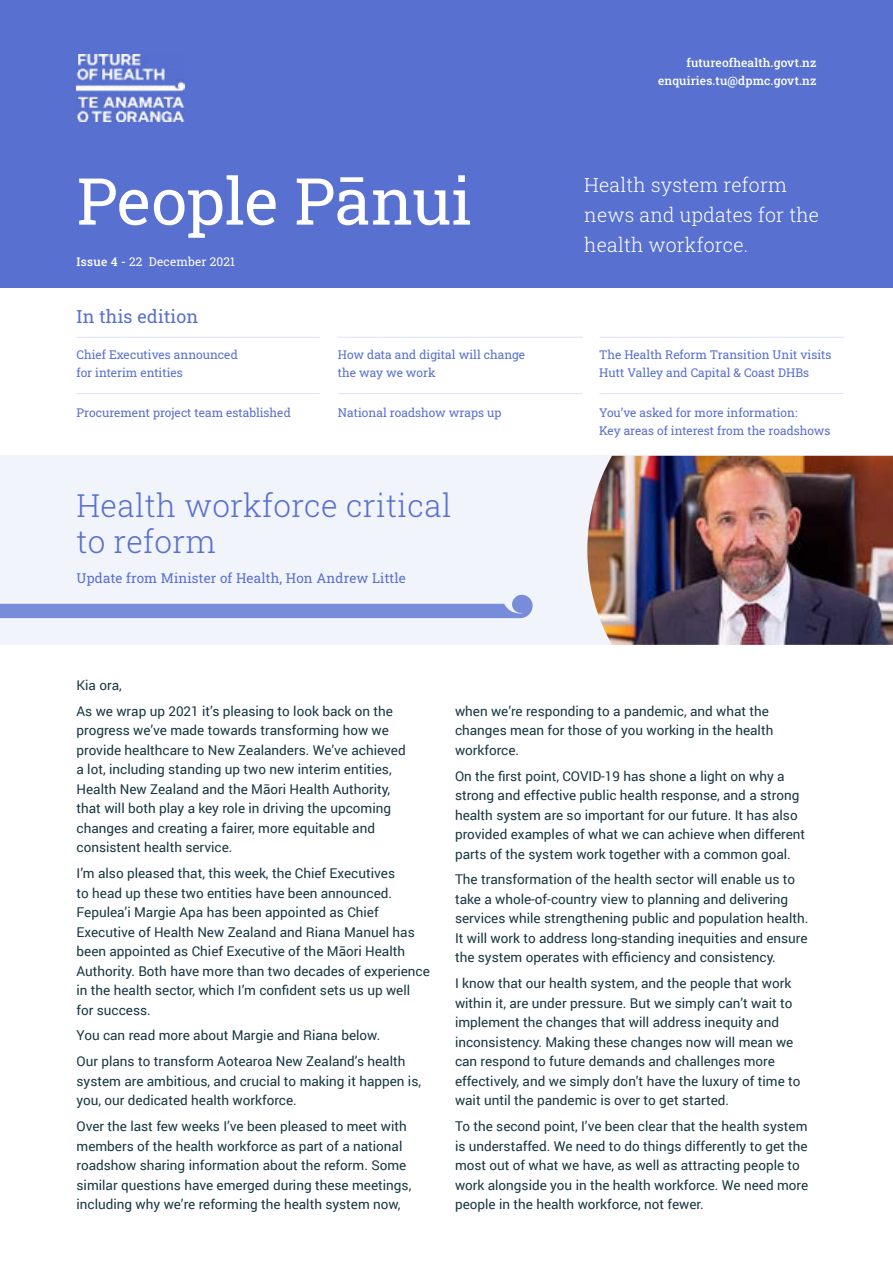
<style>
.page{position:relative;width:893px;height:1263px;background:#fff}
.page>*{position:absolute;margin:0;border:0;box-sizing:border-box;transform-origin:0 0}
.t1{font:64.8px "Roboto Slab";letter-spacing:-.005em;color:#fff}
.t2{font:300 31.5px/36px "Roboto Slab";letter-spacing:.01em;color:#5870d0}
.t3{font:300 19.5px/30px "Roboto Slab";letter-spacing:.01em;color:#fff}
.t4{font:18px "Roboto Slab";letter-spacing:.01em;color:#5870d0}
.t5{font:13.5px/19.5px "Roboto";color:#193743}
.t6{font:13.5px "Roboto Slab";letter-spacing:.01em;color:#5870d0}
.t7{font:12px/18px "Roboto Slab";color:#5870d0}
.t8{font:500 12px/18px "Roboto Slab";letter-spacing:.01em;color:#fff;text-align:right}
.t9{font:12px "Roboto Slab";letter-spacing:.01em;color:#fff}
.s1{font-weight:500}
</style>
<div class="page">
<div style="left:0;top:0;width:893px;height:287px;background:#5870d0"></div>
<img style="left:77px;top:55px;width:107px;height:66px">
<hr style="left:77px;top:337px;width:243px;height:1px;background:#dee2f6">
<hr style="left:338px;top:337px;width:245px;height:1px;background:#dee2f6">
<hr style="left:600px;top:337px;width:244px;height:1px;background:#dee2f6">
<hr style="left:77px;top:393px;width:243px;height:1px;background:#dee2f6">
<hr style="left:338px;top:393px;width:245px;height:1px;background:#dee2f6">
<hr style="left:600px;top:393px;width:244px;height:1px;background:#dee2f6">
<div style="left:0;top:455px;width:893px;height:189px;background:#f1f4fb"></div>
<img style="left:587px;top:456px;width:306px;height:189px">
<svg style="left:0;top:595px;width:533px;height:23px"></svg>
<p class="t8" style="left:658px;top:54px;width:160px">futureofhealth.govt.nz enquiries.tu@dpmc.govt.nz</p>
<h1 class="t1" style="left:77px;top:157px;width:397px">People Pānui</h1>
<h3 class="t3" style="left:584px;top:169px;width:236px">Health system reform news and updates for the health workforce.</h3>
<p class="t9" style="left:77px;top:253px;width:160px"><span class="s1">Issue 4 -</span> 22 December 2021</p>
<h3 class="t4" style="left:77px;top:304px;width:123px">In this edition</h3>
<p class="t7" style="left:77px;top:346px;width:163px">Chief Executives announced for interim entities</p>
<p class="t7" style="left:77px;top:403px;width:216px">Procurement project team established</p>
<p class="t7" style="left:338px;top:346px;width:189px">How data and digital will change the way we work</p>
<p class="t7" style="left:338px;top:403px;width:165px">National roadshow wraps up</p>
<h2 class="t2" style="left:77px;top:486px;width:377px">Health workforce critical to reform</h2>
<p class="t6" style="left:77px;top:569px;width:331px">Update from Minister of Health, Hon Andrew Little</p>
<p class="t7" style="left:599px;top:346px;width:234px">The Health Reform Transition Unit visits<br>Hutt Valley and Capital &amp; Coast DHBs</p>
<p class="t7" style="left:599px;top:403px;width:233px">You’ve asked for more information:<br>Key areas of interest from the roadshows</p>
<p class="t5" style="left:77px;top:671px;width:318px;line-height:26px">Kia ora,<br>As we wrap up 2021 it’s pleasing to look back on the</p>
<p class="t5" style="left:77px;top:720px;width:331px">progress we’ve made towards transforming how we provide healthcare to New Zealanders. We’ve achieved a lot, including standing up two new interim entities, Health New Zealand and the Māori Health Authority, that will both play a key role in driving the upcoming changes and creating a fairer, more equitable and consistent health service.</p>
<p class="t5" style="left:77px;top:863px;width:355px">I’m also pleased that, this week, the Chief Executives<br>to head up these two entities have been announced.<br>Fepulea’i Margie Apa has been appointed as Chief Executive of Health New Zealand and Riana Manuel has been appointed as Chief Executive of the Māori Health Authority. Both have more than two decades of experience in the health sector, which I’m confident sets us up well for success.</p>
<p class="t5" style="left:77px;top:1022px;width:330px;line-height:26px">You can read more about Margie and Riana below.<br>Our plans to transform Aotearoa New Zealand’s health</p>
<p class="t5" style="left:77px;top:1071px;width:346px">system are ambitious, and crucial to making it happen is, you, our dedicated health workforce.</p>
<p class="t5" style="left:77px;top:1116px;width:336px">Over the last few weeks I’ve been pleased to meet with members of the health workforce as part of a national roadshow sharing information about the reform. Some similar questions have emerged during these meetings, including why we’re reforming the health system now,</p>
<p class="t5" style="left:455px;top:700px;width:320px">when we’re responding to a pandemic, and what the changes mean for those of you working in the health workforce.</p>
<p class="t5" style="left:455px;top:765px;width:352px">On the first point, COVID-19 has shone a light on why a strong and effective public health response, and a strong health system are so important for our future. It has also provided examples of what we can achieve when different parts of the system work together with a common goal.</p>
<p class="t5" style="left:455px;top:869px;width:355px">The transformation of the health sector will enable us to take a whole-of-country view to planning and delivering services while strengthening public and population health.<br>It will work to address long-standing inequities and ensure the system operates with efficiency and consistency.</p>
<p class="t5" style="left:455px;top:973px;width:347px">I know that our health system, and the people that work within it, are under pressure. But we simply can’t wait to implement the changes that will address inequity and inconsistency. Making these changes now will mean we can respond to future demands and challenges more effectively, and we simply don’t have the luxury of time to wait until the pandemic is over to get started.</p>
<p class="t5" style="left:455px;top:1116px;width:355px">To the second point, I’ve been clear that the health system is understaffed. We need to do things differently to get the most out of what we have, as well as attracting people to work alongside you in the health workforce. We need more people in the health workforce, not fewer.</p>
</div>
